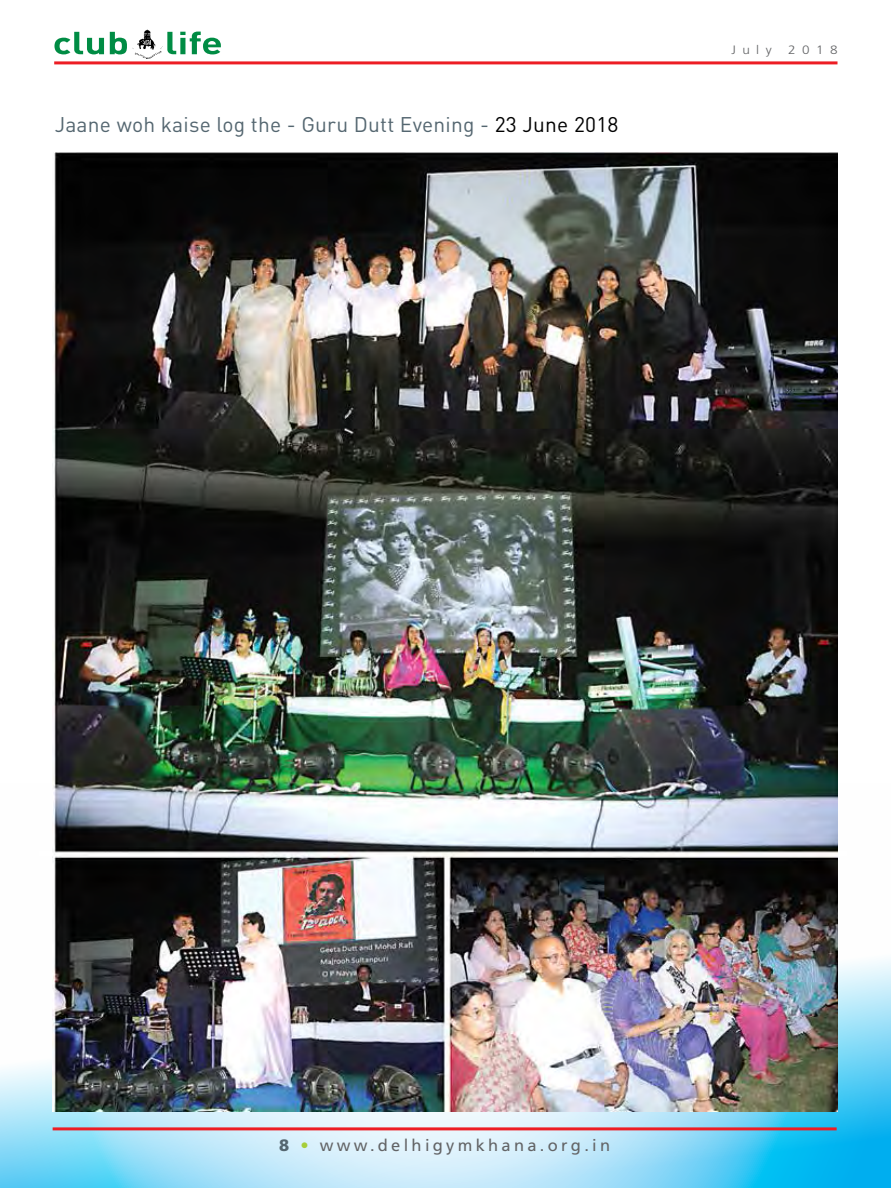
<style>
.page{position:relative;width:891px;height:1188px;background:#fff}
.page>*{position:absolute;margin:0;border:0;box-sizing:border-box;transform-origin:0 0}
.t1{font:21px "DIN";letter-spacing:.01em;color:#546670}
.t2{font:16.5px "Frutiger";letter-spacing:.2em;color:#636466}
.t3{font:300 12.15px "Frutiger";letter-spacing:.475em;color:#636466;scale:1.11 1}
.s1{color:#000}
.s2{font-weight:900;color:#546670}
.s3{color:#a6ce39}
</style>
<div class="page">
<svg style="left:0;top:857px;width:891px;height:331px"></svg>
<svg style="left:167px;top:32px;width:54px;height:22px"></svg>
<svg style="left:54px;top:32px;width:73px;height:22px"></svg>
<img style="left:132px;top:30px;width:31px;height:29px">
<hr style="left:54px;top:61px;width:784px;height:3px;background:#ed1d24">
<hr style="left:53px;top:1127px;width:784px;height:3px;background:#ed1d24">
<img style="left:53px;top:152px;width:785px;height:959px">
<p class="t1" style="left:55px;top:111px;width:565px">Jaane woh kaise log the - Guru Dutt Evening - <span class="s1">23 June 2018</span></p>
<p class="t3" style="left:731px;top:42px;width:38px">July</p>
<p class="t3" style="left:788px;top:42px;width:46px">2018</p>
<p class="t2" style="left:279px;top:1136px;width:333px"><span class="s2">8</span> <span class="s3">•</span> www.delhigymkhana.org.in</p>
</div>
